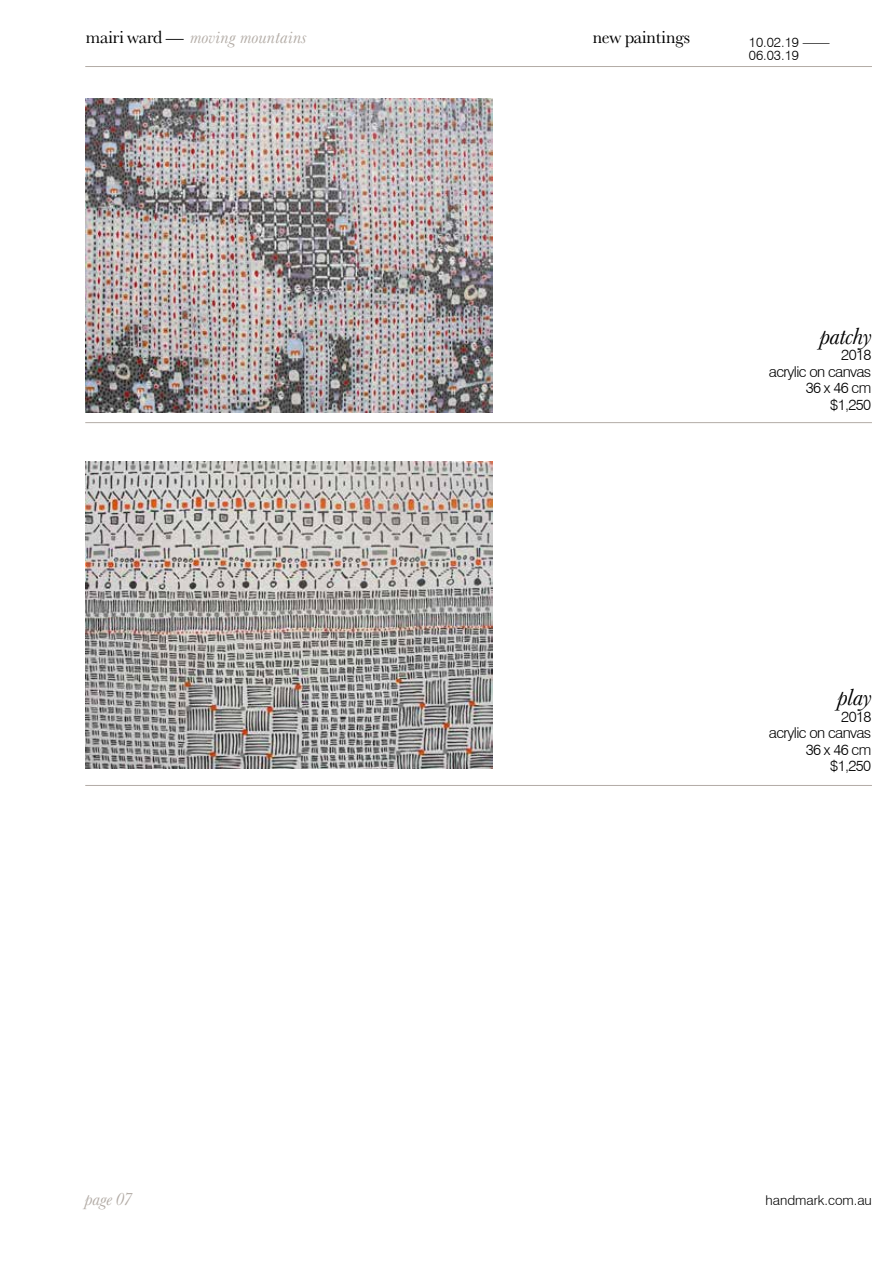
<style>
.page{position:relative;width:893px;height:1263px;background:#fff}
.page>*{position:absolute;margin:0;border:0;box-sizing:border-box;transform-origin:0 0}
.t1{font:italic 24px "Baskerville No 2 BT";letter-spacing:-.04em;color:#000}
.t2{font:italic 18px "Baskerville No 2 BT";letter-spacing:-.02em;color:#b3aca6}
.t3{font:18px "Baskerville No 2 BT";letter-spacing:-.04em;color:#000}
.t4{font:300 15px/16.5px "Swiss 721 BT";letter-spacing:-.04em;color:#000;text-align:right}
.t5{font:300 13.5px/13.5px "Swiss 721 BT";color:#000}
.s1{font-style:normal;color:#000}
</style>
<div class="page">
<img style="left:85px;top:98px;width:408px;height:314px">
<img style="left:85px;top:462px;width:408px;height:306px">
<hr style="left:85px;top:66px;width:787px;height:1px;background:#b3aca6">
<hr style="left:85px;top:422px;width:787px;height:1px;background:#b3aca6">
<hr style="left:85px;top:785px;width:787px;height:1px;background:#b3aca6">
<p class="t2" style="left:85px;top:27px;width:224px"><span class="s1">mairi ward —</span> moving mountains</p>
<p class="t3" style="left:592px;top:26px;width:100px">new paintings</p>
<p class="t5" style="left:749px;top:35px;width:82px">10.02.19 ——<br>06.03.19</p>
<h1 class="t1" style="left:820px;top:321px;width:54px">patchy</h1>
<p class="t4" style="left:769px;top:347px;width:104px">2018<br>acrylic on canvas<br>36 x 46 cm $1,250</p>
<h1 class="t1" style="left:838px;top:683px;width:36px">play</h1>
<p class="t4" style="left:769px;top:708px;width:104px">2018<br>acrylic on canvas<br>36 x 46 cm $1,250</p>
<p class="t2" style="left:85px;top:1188px;width:49px">page 07</p>
<p class="t5" style="left:766px;top:1193px;width:108px">handmark.com.au</p>
</div>
